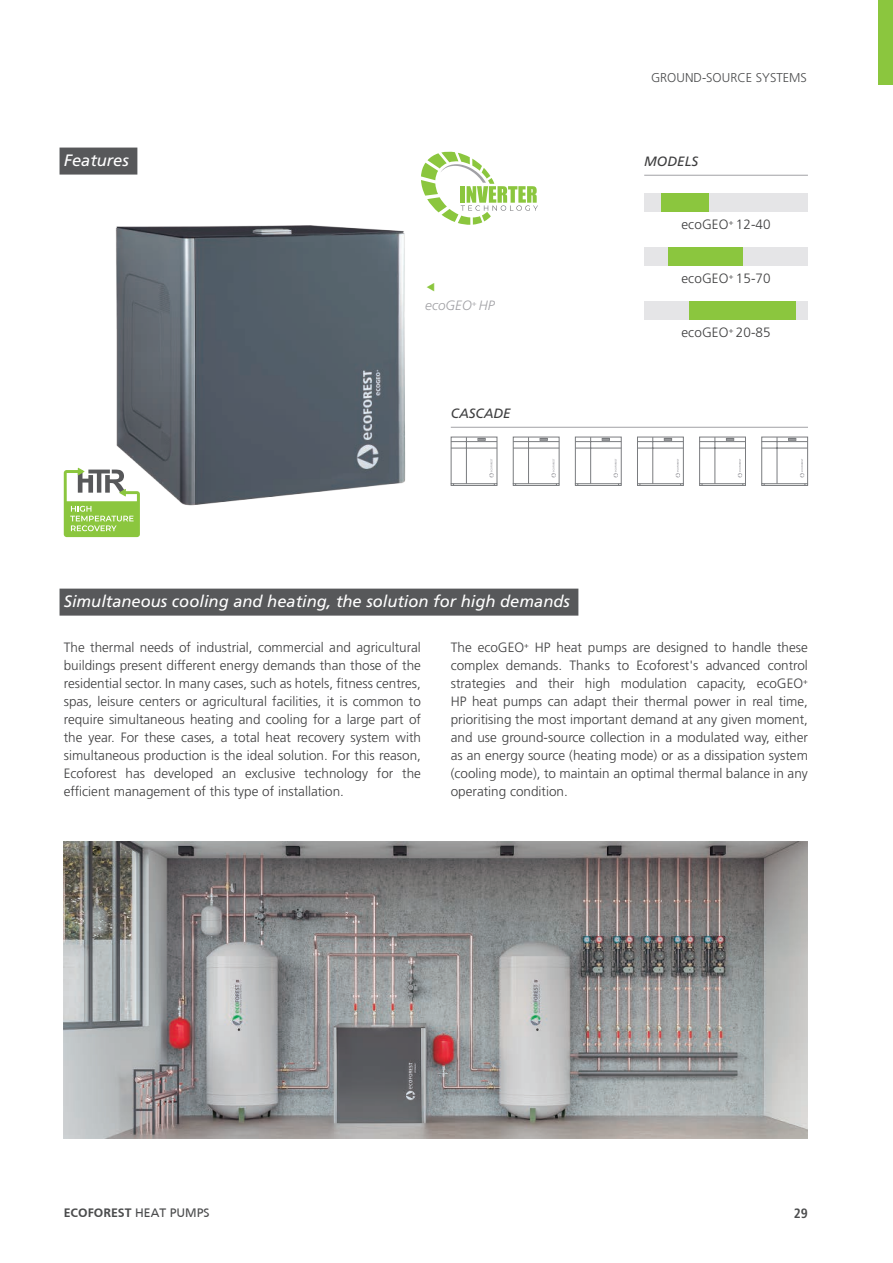
<style>
.page{position:relative;width:893px;height:1263px;background:#fff}
.page>*{position:absolute;margin:0;border:0;box-sizing:border-box;transform-origin:0 0}
.t1{font:italic 16.5px "Frutiger LT Std";color:#fff}
.t2{font:300 13.5px/18px "Frutiger LT Std";color:#3e3e3f;text-align:justify}
.t3{font:italic 13.5px "Frutiger LT Std";color:#3e3e3f}
.t4{font:italic 300 13.5px "Frutiger LT Std";color:#a1a1a5}
.t5{font:700 condensed 13.5px "Frutiger LT Std";color:#4b4c4d}
.t6{font:300 12.75px "Frutiger LT Std";color:#4b4c4d}
.t7{font:700 12.75px "Frutiger";color:#4b4c4d}
.s1{font-weight:400}
</style>
<div class="page">
<div style="left:878px;top:0;width:15px;height:85px;background:#8bc63e"></div>
<img style="left:115px;top:225px;width:291px;height:281px">
<div style="left:60px;top:148px;width:77px;height:27px;background:#57585a"></div>
<div style="left:644px;top:193px;width:164px;height:18px;background:#e5e5e7"></div>
<div style="left:644px;top:247px;width:164px;height:18px;background:#e5e5e7"></div>
<div style="left:644px;top:301px;width:164px;height:18px;background:#e5e5e7"></div>
<div style="left:662px;top:193px;width:47px;height:18px;background:#8bc63e"></div>
<div style="left:668px;top:247px;width:74px;height:18px;background:#8bc63e"></div>
<div style="left:689px;top:301px;width:106px;height:18px;background:#8bc63e"></div>
<hr style="left:644px;top:175px;width:164px;height:1px;background:#a1a1a5">
<hr style="left:451px;top:427px;width:357px;height:1px;background:#a1a1a5">
<div style="left:60px;top:589px;width:518px;height:27px;background:#57585a"></div>
<img style="left:64px;top:841px;width:744px;height:297px">
<div style="left:451px;top:483px;width:46px;height:3px;border:1px solid #7a7c7f"></div>
<svg style="left:450px;top:436px;width:48px;height:49px"></svg>
<div style="left:637px;top:483px;width:47px;height:3px;border:1px solid #7a7c7f"></div>
<svg style="left:637px;top:436px;width:47px;height:49px"></svg>
<div style="left:575px;top:483px;width:47px;height:3px;border:1px solid #7a7c7f"></div>
<svg style="left:575px;top:436px;width:47px;height:49px"></svg>
<div style="left:761px;top:483px;width:47px;height:3px;border:1px solid #7a7c7f"></div>
<svg style="left:761px;top:436px;width:47px;height:49px"></svg>
<div style="left:513px;top:483px;width:46px;height:3px;border:1px solid #7a7c7f"></div>
<svg style="left:512px;top:436px;width:48px;height:49px"></svg>
<div style="left:699px;top:483px;width:47px;height:3px;border:1px solid #7a7c7f"></div>
<svg style="left:699px;top:436px;width:47px;height:49px"></svg>
<svg style="left:421px;top:151px;width:117px;height:74px"></svg>
<svg style="left:64px;top:468px;width:76px;height:69px"></svg>
<p class="t1" style="left:64px;top:151px;width:67px">Features</p>
<p class="t4" style="left:425px;top:298px;width:71px">ecoGEO<sup>+</sup> HP</p>
<p class="t3" style="left:451px;top:405px;width:61px">CASCADE</p>
<p class="t1" style="left:64px;top:592px;width:508px">Simultaneous cooling and heating, the solution for high demands</p>
<p class="t6" style="left:651px;top:70px;width:157px">GROUND-SOURCE SYSTEMS</p>
<p class="t3" style="left:644px;top:153px;width:55px">MODELS</p>
<p class="t2" style="left:681px;top:216px;width:91px">ecoGEO<sup>+</sup> 12-40</p>
<p class="t2" style="left:681px;top:270px;width:91px">ecoGEO<sup>+</sup> 15-70</p>
<p class="t2" style="left:681px;top:324px;width:91px">ecoGEO<sup>+</sup> 20-85</p>
<p class="t2" style="left:64px;top:639px;width:359px">The thermal needs of industrial, commercial and agricultural buildings present different energy demands than those of the residential sector. In many cases, such as hotels, fitness centres, spas, leisure centers or agricultural facilities, it is common to require simultaneous heating and cooling for a large part of the year. For these cases, a total heat recovery system with simultaneous production is the ideal solution. For this reason, Ecoforest has developed an exclusive technology for the efficient management of this type of installation.</p>
<p class="t2" style="left:451px;top:639px;width:359px">The ecoGEO<sup>+</sup> HP heat pumps are designed to handle these complex demands. Thanks to Ecoforest's advanced control strategies and their high modulation capacity, ecoGEO<sup>+ </sup>HP heat pumps can adapt their thermal power in real time, prioritising the most important demand at any given moment, and use ground-source collection in a modulated way, either as an energy source (heating mode) or as a dissipation system (cooling mode), to maintain an optimal thermal balance in any operating condition.</p>
<p class="t7" style="left:64px;top:1205px;width:147px">ECOFOREST <span class="s1">HEAT PUMPS</span></p>
<p class="t5" style="left:794px;top:1205px;width:16px">29</p>
</div>
